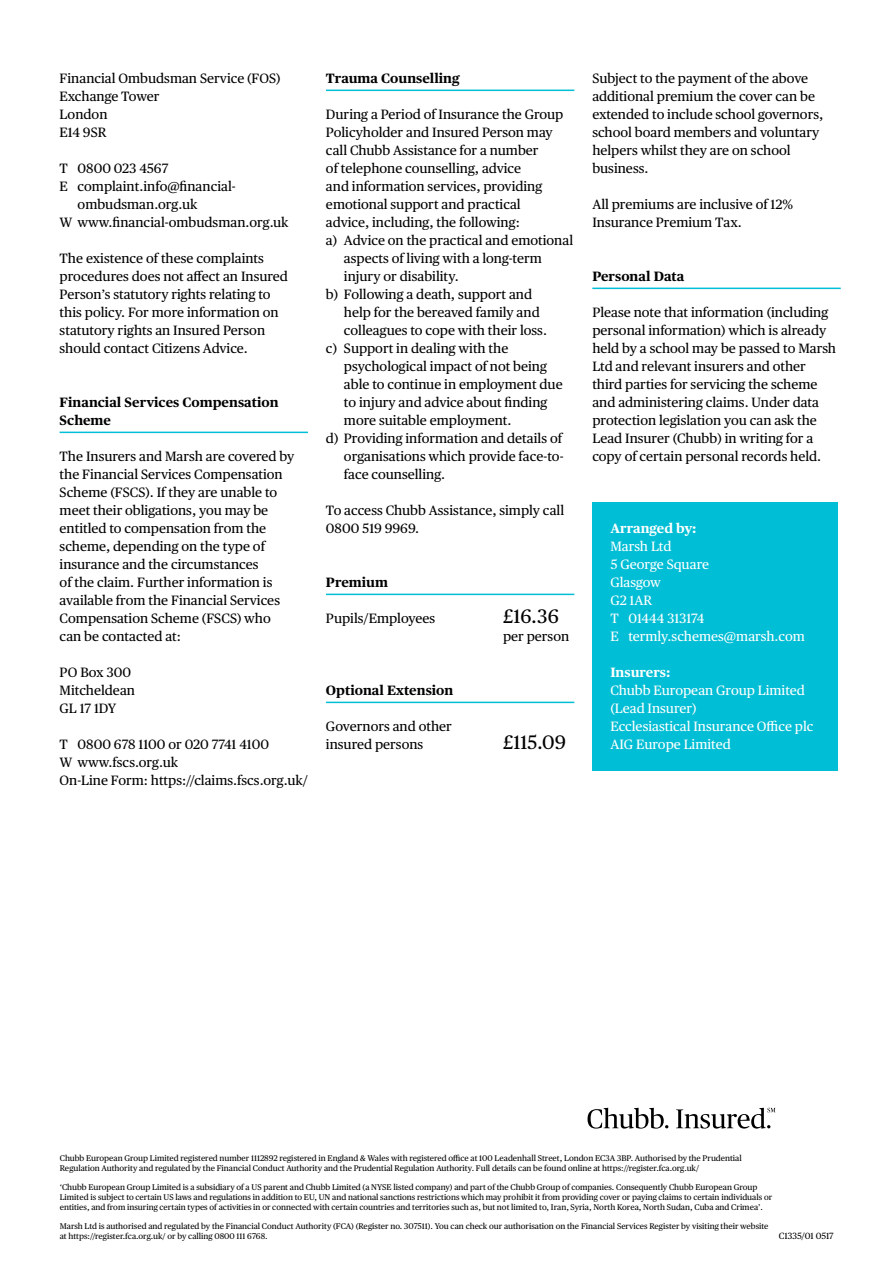
<style>
.page{position:relative;width:893px;height:1263px;background:#fff}
.page>*{position:absolute;margin:0;border:0;box-sizing:border-box;transform-origin:0 0}
.Body_Copy_Black{font:19.5px "Chubb Publico Text";color:#000}
.Body_Copy_Black-2{font:13.5px/18px "Chubb Publico Text";color:#000}
.Body_Copy_Black-3{font:13.5px/18px "Chubb Publico Text";color:#fff}
.Headings_Turquoise_R{font:700 13.5px/18px "Chubb Publico Text";color:#000}
.Body_Copy_Black-4{font:700 13.5px "Chubb Publico Text";color:#fff}
.Section_Header_Conti{font:9px "Chubb Publico Text";color:#000}
.Body_Copy_Black-5{font:8.25px/9.8px "Chubb Publico Text";color:#000}
</style>
<div class="page">
<svg style="left:587px;top:1108px;width:81px;height:20px"></svg>
<svg style="left:676px;top:1108px;width:99px;height:20px"></svg>
<div style="left:592px;top:502px;width:246px;height:269px;background:#00bed5"></div>
<hr style="left:60px;top:432px;width:248px;height:1px;background:#00bed5">
<hr style="left:326px;top:90px;width:248px;height:1px;background:#00bed5">
<hr style="left:326px;top:594px;width:248px;height:1px;background:#00bed5">
<hr style="left:326px;top:702px;width:248px;height:1px;background:#00bed5">
<hr style="left:592px;top:288px;width:249px;height:1px;background:#00bed5">
<p class="Body_Copy_Black-2" style="left:60px;top:68px;width:222px">Financial Ombudsman Service (FOS)</p>
<p class="Body_Copy_Black-2" style="left:60px;top:86px;width:101px">Exchange Tower</p>
<p class="Body_Copy_Black-2" style="left:60px;top:104px;width:49px">London</p>
<p class="Body_Copy_Black-2" style="left:60px;top:122px;width:48px">E14 9SR</p>
<p class="Body_Copy_Black-2" style="left:60px;top:158px;width:110px">T 0800 023 4567</p>
<p class="Body_Copy_Black-2" style="left:78px;top:176px;width:160px;text-indent:-18px">E complaint.info@financial&shy;ombudsman.org.uk</p>
<p class="Body_Copy_Black-2" style="left:60px;top:212px;width:230px">W www.financial-ombudsman.org.uk</p>
<p class="Body_Copy_Black-2" style="left:60px;top:248px;width:230px">The existence of these complaints procedures does not affect an Insured Person’s statutory rights relating to this policy. For more information on statutory rights an Insured Person should contact Citizens Advice.</p>
<p class="Headings_Turquoise_R" style="left:60px;top:392px;width:220px">Financial Services Compensation<br>Scheme</p>
<p class="Body_Copy_Black-2" style="left:60px;top:446px;width:236px">The Insurers and Marsh are covered by the Financial Services Compensation Scheme (FSCS). If they are unable to meet their obligations, you may be entitled to compensation from the</p>
<p class="Body_Copy_Black-2" style="left:60px;top:536px;width:222px">scheme, depending on the type of insurance and the circumstances<br>of the claim. Further information is available from the Financial Services<br>Compensation Scheme (FSCS) who can be contacted at:</p>
<p class="Body_Copy_Black-2" style="left:60px;top:662px;width:73px">PO Box 300</p>
<p class="Body_Copy_Black-2" style="left:60px;top:680px;width:77px">Mitcheldean</p>
<p class="Body_Copy_Black-2" style="left:60px;top:698px;width:58px">GL 17 1DY</p>
<p class="Body_Copy_Black-2" style="left:60px;top:734px;width:211px">T 0800 678 1100 or 020 7741 4100</p>
<p class="Body_Copy_Black-2" style="left:60px;top:752px;width:120px">W www.fscs.org.uk</p>
<p class="Body_Copy_Black-2" style="left:60px;top:770px;width:250px">On-Line Form: https://claims.fscs.org.uk/</p>
<p class="Headings_Turquoise_R" style="left:326px;top:68px;width:135px">Trauma Counselling</p>
<p class="Body_Copy_Black-2" style="left:326px;top:104px;width:239px">During a Period of Insurance the Group Policyholder and Insured Person may call Chubb Assistance for a number<br>of telephone counselling, advice<br>and information services, providing emotional support and practical advice, including, the following:</p>
<p class="Body_Copy_Black-2" style="left:344px;top:230px;width:231px;text-indent:-18px">a) Advice on the practical and emotional aspects of living with a long-term injury or disability.</p>
<p class="Body_Copy_Black-2" style="left:344px;top:284px;width:204px;text-indent:-18px">b) Following a death, support and help for the bereaved family and colleagues to cope with their loss.</p>
<p class="Body_Copy_Black-2" style="left:344px;top:338px;width:220px;text-indent:-18px">c) Support in dealing with the psychological impact of not being able to continue in employment due to injury and advice about finding more suitable employment.</p>
<p class="Body_Copy_Black-2" style="left:344px;top:428px;width:221px;text-align:justify;text-indent:-18px">d) Providing information and details of organisations which provide face-to&shy;face counselling.</p>
<p class="Body_Copy_Black-2" style="left:326px;top:500px;width:240px">To access Chubb Assistance, simply call<br>0800 519 9969.</p>
<p class="Headings_Turquoise_R" style="left:326px;top:572px;width:64px">Premium</p>
<p class="Body_Copy_Black-2" style="left:326px;top:608px;width:111px">Pupils/Employees</p>
<p class="Body_Copy_Black" style="left:503px;top:601px;width:57px">£16.36</p>
<p class="Body_Copy_Black-2" style="left:503px;top:626px;width:68px">per person</p>
<p class="Headings_Turquoise_R" style="left:326px;top:680px;width:129px">Optional Extension</p>
<p class="Body_Copy_Black-2" style="left:326px;top:716px;width:127px">Governors and other insured persons</p>
<p class="Body_Copy_Black" style="left:503px;top:727px;width:64px">£115.09</p>
<p class="Body_Copy_Black-2" style="left:592px;top:68px;width:232px">Subject to the payment of the above additional premium the cover can be extended to include school governors, school board members and voluntary helpers whilst they are on school business.</p>
<p class="Body_Copy_Black-2" style="left:592px;top:194px;width:202px">All premiums are inclusive of 12%<br>Insurance Premium Tax.</p>
<p class="Headings_Turquoise_R" style="left:592px;top:266px;width:94px">Personal Data</p>
<p class="Body_Copy_Black-2" style="left:592px;top:302px;width:245px">Please note that information (including personal information) which is already held by a school may be passed to Marsh Ltd and relevant insurers and other third parties for servicing the scheme and administering claims. Under data protection legislation you can ask the Lead Insurer (Chubb) in writing for a copy of certain personal records held.</p>
<p class="Body_Copy_Black-4" style="left:610px;top:518px;width:88px">Arranged by:</p>
<p class="Body_Copy_Black-3" style="left:610px;top:536px;width:63px">Marsh Ltd</p>
<p class="Body_Copy_Black-3" style="left:610px;top:554px;width:100px">5 George Square</p>
<p class="Body_Copy_Black-3" style="left:610px;top:572px;width:52px">Glasgow</p>
<p class="Body_Copy_Black-3" style="left:610px;top:590px;width:43px">G2 1AR</p>
<p class="Body_Copy_Black-3" style="left:610px;top:608px;width:96px">T 01444 313174</p>
<p class="Body_Copy_Black-3" style="left:610px;top:626px;width:196px">E termly.schemes@marsh.com</p>
<p class="Body_Copy_Black-4" style="left:610px;top:662px;width:62px">Insurers:</p>
<p class="Body_Copy_Black-3" style="left:610px;top:680px;width:196px">Chubb European Group Limited (Lead Insurer)</p>
<p class="Body_Copy_Black-3" style="left:610px;top:716px;width:205px">Ecclesiastical Insurance Office plc</p>
<p class="Body_Copy_Black-3" style="left:610px;top:734px;width:122px">AIG Europe Limited</p>
<p class="Body_Copy_Black-5" style="left:60px;top:1153px;width:683px">Chubb European Group Limited registered number 1112892 registered in England &amp; Wales with registered office at 100 Leadenhall Street, London EC3A 3BP. Authorised by the Prudential<br>Regulation Authority and regulated by the Financial Conduct Authority and the Prudential Regulation Authority. Full details can be found online at https://register.fca.org.uk/</p>
<p class="Body_Copy_Black-5" style="left:60px;top:1182px;width:714px">‘Chubb European Group Limited is a subsidiary of a US parent and Chubb Limited (a NYSE listed company) and part of the Chubb Group of companies. Consequently Chubb European Group<br>Limited is subject to certain US laws and regulations in addition to EU, UN and national sanctions restrictions which may prohibit it from providing cover or paying claims to certain individuals or entities, and from insuring certain types of activities in or connected with certain countries and territories such as, but not limited to, Iran, Syria, North Korea, North Sudan, Cuba and Crimea’.</p>
<p class="Body_Copy_Black-5" style="left:60px;top:1221px;width:710px">Marsh Ltd is authorised and regulated by the Financial Conduct Authority (FCA) (Register no. 307511). You can check our authorisation on the Financial Services Register by visiting their website at https://register.fca.org.uk/ or by calling 0800 111 6768.</p>
<p class="Section_Header_Conti" style="left:779px;top:1228px;width:56px">C1335/01 0517</p>
</div>
